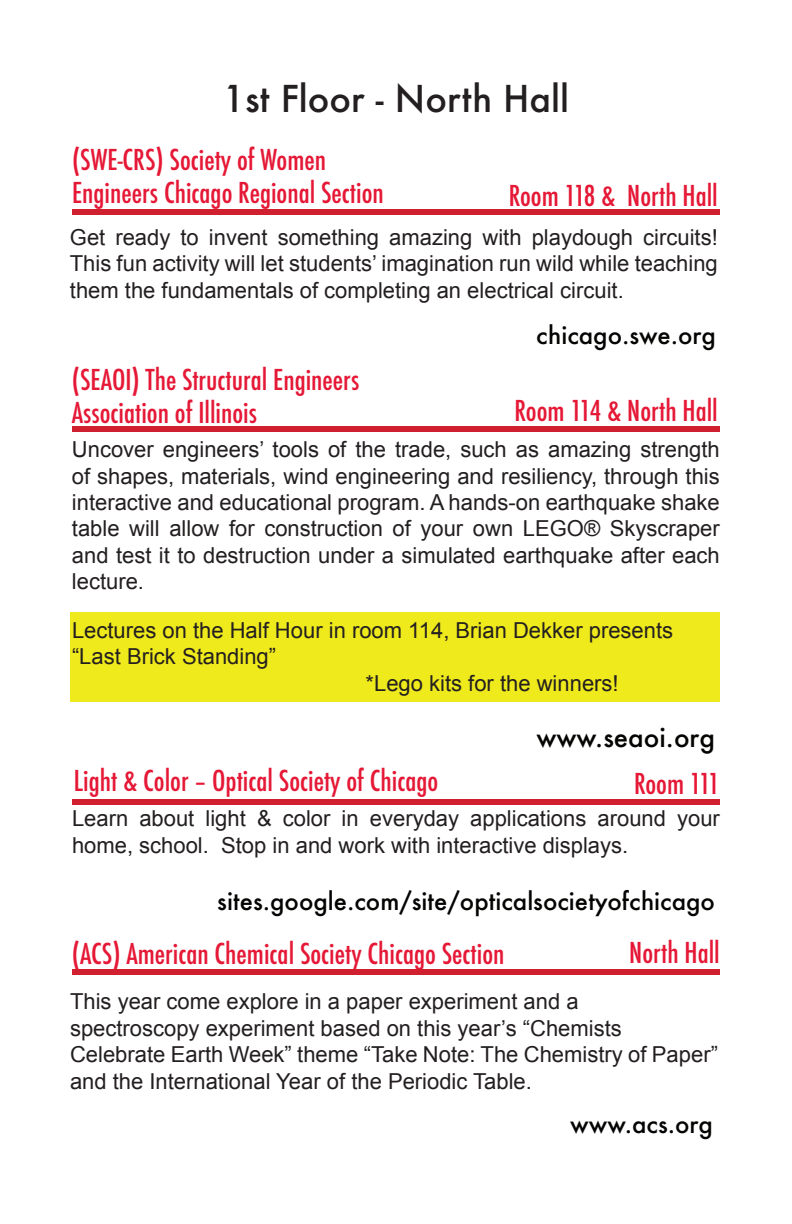
<style>
.page{position:relative;width:792px;height:1224px;background:#fff}
.page>*{position:absolute;margin:0;border:0;box-sizing:border-box;transform-origin:0 0}
.t1{font:500 36px "Futura";color:#231f20}
.t2{font:500 condensed 28px "Futura";color:#e51836}
.t3{font:500 26px "Futura";color:#040503}
.t4{font:500 24px "Futura";color:#040503}
.t5{font:22px/26.4px "Arial";color:#231f20}
</style>
<div class="page">
<div style="left:70px;top:612px;width:650px;height:89px;background:#efea1b"></div>
<div style="left:72px;top:209px;width:648px;height:6px;background:#d0202f"></div>
<div style="left:72px;top:426px;width:648px;height:6px;background:#d0202f"></div>
<div style="left:72px;top:799px;width:648px;height:6px;background:#d0202f"></div>
<div style="left:72px;top:969px;width:648px;height:6px;background:#d0202f"></div>
<p class="t1" style="left:223px;top:74px;width:348px">1st Floor - North Hall</p>
<p class="t2" style="left:72px;top:141px;width:256px">(SWE-CRS) Society of Women</p>
<p class="t2" style="left:72px;top:175px;width:313px">Engineers Chicago Regional Section</p>
<p class="t2" style="left:509px;top:177px;width:211px">Room 118 &amp; North Hall</p>
<p class="t5" style="left:70px;top:224px;width:649px;text-align:justify">Get ready to invent something amazing with playdough circuits!<br>This fun activity will let students’ imagination run wild while teaching them the fundamentals of completing an electrical circuit.</p>
<p class="t4" style="left:536px;top:318px;width:181px">chicago.swe.org</p>
<p class="t2" style="left:72px;top:361px;width:289px">(SEAOI) The Structural Engineers</p>
<p class="t2" style="left:72px;top:395px;width:187px">Association of Illinois</p>
<p class="t2" style="left:515px;top:392px;width:205px">Room 114 &amp; North Hall</p>
<p class="t5" style="left:72px;top:437px;width:649px;text-align:justify">Uncover engineers’ tools of the trade, such as amazing strength of shapes, materials, wind engineering and resiliency, through this interactive and educational program. A hands-on earthquake shake table will allow for construction of your own LEGO® Skyscraper and test it to destruction under a simulated earthquake after each lecture.</p>
<p class="t5" style="left:72px;top:617px;width:603px">Lectures on the Half Hour in room 114, Brian Dekker presents “Last Brick Standing”</p>
<p class="t5" style="left:366px;top:670px;width:255px">*Lego kits for the winners!</p>
<p class="t3" style="left:536px;top:719px;width:180px">www.seaoi.org</p>
<p class="t2" style="left:74px;top:763px;width:366px">Light &amp; Color – Optical Society of Chicago</p>
<p class="t2" style="left:634px;top:766px;width:87px">Room 111</p>
<p class="t5" style="left:72px;top:806px;width:649px">Learn about light &amp; color in everyday applications around your home, school. Stop in and work with interactive displays.</p>
<p class="t4" style="left:217px;top:885px;width:499px">sites.google.com/site/opticalsocietyofchicago</p>
<p class="t2" style="left:72px;top:936px;width:434px">(ACS) American Chemical Society Chicago Section</p>
<p class="t2" style="left:629px;top:935px;width:92px">North Hall</p>
<p class="t5" style="left:70px;top:989px;width:510px">This year come explore in a paper experiment and a</p>
<p class="t5" style="left:70px;top:1015px;width:553px">spectroscopy experiment based on this year’s “Chemists</p>
<p class="t5" style="left:70px;top:1042px;width:650px">Celebrate Earth Week” theme “Take Note: The Chemistry of Paper” and the International Year of the Periodic Table.</p>
<p class="t4" style="left:570px;top:1108px;width:144px">www.acs.org</p>
</div>
